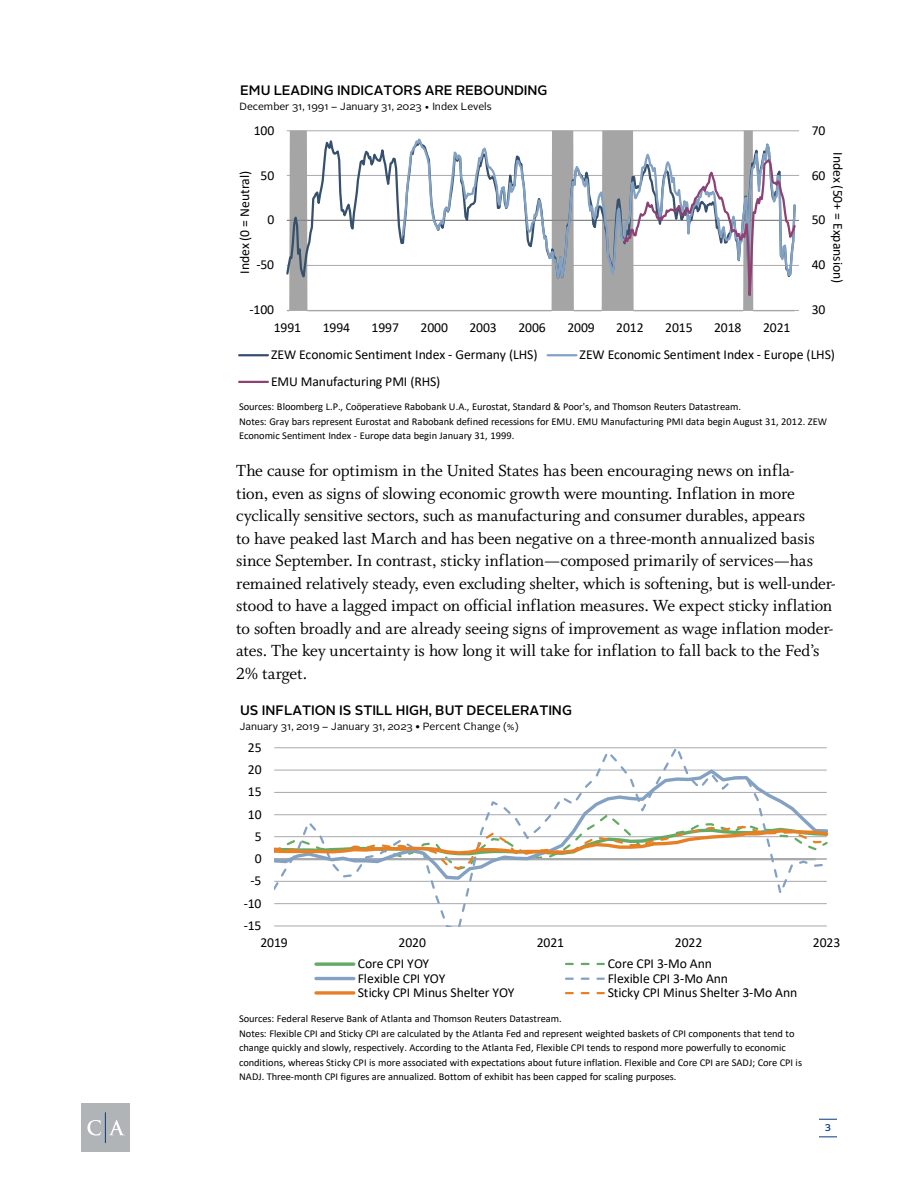
<style>
.page{position:relative;width:918px;height:1188px;background:#fff}
.page>*{position:absolute;margin:0;border:0;box-sizing:border-box;transform-origin:0 0}
.t1{font:18px/22.5px "Whitman";letter-spacing:-.01em;color:#000}
.t2{font:13.65px "Calibri";letter-spacing:-.005em;color:#000}
.t3{font:500 13.65px "Alright Sans";color:#000}
.t4{font:10.5px/14.5px "Calibri";letter-spacing:-.01em;color:#000}
.t5{font:10.5px "Alright Sans";letter-spacing:-.005em;color:#000}
.t6{font:500 9.75px "Alright Sans";color:#083981}
.s1{font-family:"Calibri"}
</style>
<div class="page">
<hr style="left:287px;top:310px;width:512px;height:1px;background:#a7a9ac">
<hr style="left:287px;top:265px;width:512px;height:1px;background:#a7a9ac">
<hr style="left:287px;top:175px;width:512px;height:1px;background:#a7a9ac">
<hr style="left:287px;top:131px;width:512px;height:1px;background:#a7a9ac">
<hr style="left:287px;top:220px;width:512px;height:1px;background:#868686">
<svg style="left:287px;top:131px;width:510px;height:179px"></svg>
<svg style="left:400px;top:134px;width:397px;height:223px"></svg>
<svg style="left:622px;top:156px;width:175px;height:194px"></svg>
<hr style="left:239px;top:354px;width:29px;height:2px;background:#36506d">
<hr style="left:548px;top:354px;width:28px;height:2px;background:#83a1c2">
<hr style="left:239px;top:381px;width:29px;height:2px;background:#8e4175">
<svg style="left:274px;top:747px;width:553px;height:180px"></svg>
<svg style="left:274px;top:812px;width:554px;height:59px"></svg>
<svg style="left:316px;top:962px;width:38px;height:4px"></svg>
<svg style="left:566px;top:963px;width:38px;height:2px"></svg>
<hr style="left:316px;top:977px;width:38px;height:3px;background:#83a1c2">
<svg style="left:566px;top:978px;width:38px;height:2px"></svg>
<svg style="left:316px;top:991px;width:38px;height:4px"></svg>
<svg style="left:566px;top:992px;width:38px;height:2px"></svg>
<div style="left:81px;top:1103px;width:49px;height:49px;background:#b1b4b6"></div>
<svg style="left:87px;top:1120px;width:14px;height:16px"></svg>
<svg style="left:109px;top:1120px;width:15px;height:15px"></svg>
<hr style="left:105px;top:1112px;width:1px;height:31px;background:#083981">
<svg style="left:819px;top:1119px;width:18px;height:1px"></svg>
<svg style="left:819px;top:1137px;width:18px;height:1px"></svg>
<h2 class="t3" style="left:240px;top:81px;width:309px">EMU LEADING INDICATORS ARE REBOUNDING</h2>
<p class="t5" style="left:239px;top:100px;width:254px">December 31, 1991 – January 31, 2023 • Index Levels</p>
<h2 class="t2" style="left:254px;top:121px;width:22px">100</h2>
<h2 class="t2" style="left:812px;top:121px;width:15px">70</h2>
<h2 class="t2" style="left:261px;top:166px;width:15px">50</h2>
<h2 class="t2" style="left:235px;top:274px;width:105px;rotate:-90deg">Index (0 = Neutral)</h2>
<h2 class="t2" style="left:267px;top:210px;width:8px">0</h2>
<h2 class="t2" style="left:256px;top:255px;width:19px">-50</h2>
<h2 class="t2" style="left:848px;top:152px;width:133px;rotate:90deg">Index (50+ = Expansion)</h2>
<h2 class="t2" style="left:812px;top:166px;width:15px">60</h2>
<h2 class="t2" style="left:812px;top:210px;width:15px">50</h2>
<h2 class="t2" style="left:812px;top:255px;width:15px">40</h2>
<h2 class="t2" style="left:250px;top:300px;width:26px">-100</h2>
<h2 class="t2" style="left:812px;top:300px;width:15px">30</h2>
<h2 class="t2" style="left:274px;top:318px;width:29px">1991</h2>
<h2 class="t2" style="left:323px;top:318px;width:29px">1994</h2>
<h2 class="t2" style="left:372px;top:318px;width:29px">1997</h2>
<h2 class="t2" style="left:421px;top:318px;width:29px">2000</h2>
<h2 class="t2" style="left:469px;top:318px;width:29px">2003</h2>
<h2 class="t2" style="left:518px;top:318px;width:29px">2006</h2>
<h2 class="t2" style="left:567px;top:318px;width:29px">2009</h2>
<h2 class="t2" style="left:616px;top:318px;width:29px">2012</h2>
<h2 class="t2" style="left:665px;top:318px;width:29px">2015</h2>
<h2 class="t2" style="left:714px;top:318px;width:29px">2018</h2>
<h2 class="t2" style="left:763px;top:318px;width:29px">2021</h2>
<h2 class="t2" style="left:271px;top:345px;width:268px">ZEW Economic Sentiment Index - Germany (LHS)</h2>
<h2 class="t2" style="left:580px;top:345px;width:257px">ZEW Economic Sentiment Index - Europe (LHS)</h2>
<h2 class="t2" style="left:271px;top:372px;width:171px">EMU Manufacturing PMI (RHS)</h2>
<p class="t4" style="left:239px;top:399px;width:590px">Sources: Bloomberg L.P., Coöperatieve Rabobank U.A., Eurostat, Standard &amp; Poor's, and Thomson Reuters Datastream.<br>Notes: Gray bars represent Eurostat and Rabobank defined recessions for EMU. EMU Manufacturing PMI data begin August 31, 2012. ZEW<br>Economic Sentiment Index - Europe data begin January 31, 1999.</p>
<p class="t1" style="left:236px;top:460px;width:601px">The cause for optimism in the United States has been encouraging news on infla-<br>tion, even as signs of slowing economic growth were mounting. Inflation in more cyclically sensitive sectors, such as manufacturing and consumer durables, appears<br>to have peaked last March and has been negative on a three-month annualized basis since September. In contrast, sticky inflation—composed primarily of services—has remained relatively steady, even excluding shelter, which is softening, but is well-under&shy;stood to have a lagged impact on official inflation measures. We expect sticky inflation to soften broadly and are already seeing signs of improvement as wage inflation moder&shy;ates. The key uncertainty is how long it will take for inflation to fall back to the Fed’s 2% target.</p>
<h2 class="t3" style="left:240px;top:701px;width:333px">US INFLATION IS STILL HIGH, BUT DECELERATING</h2>
<p class="t5" style="left:239px;top:719px;width:281px">January 31, 2019 – January 31, 2023 <span class="s1">•</span> Percent Change (%)</p>
<h2 class="t2" style="left:248px;top:738px;width:15px">25</h2>
<h2 class="t2" style="left:248px;top:760px;width:15px">20</h2>
<h2 class="t2" style="left:248px;top:782px;width:15px">15</h2>
<h2 class="t2" style="left:248px;top:805px;width:15px">10</h2>
<h2 class="t2" style="left:255px;top:827px;width:8px">5</h2>
<h2 class="t2" style="left:255px;top:849px;width:8px">0</h2>
<h2 class="t2" style="left:251px;top:871px;width:12px">-5</h2>
<h2 class="t2" style="left:244px;top:894px;width:19px">-10</h2>
<h2 class="t2" style="left:244px;top:916px;width:19px">-15</h2>
<h2 class="t2" style="left:260px;top:933px;width:29px">2019</h2>
<h2 class="t2" style="left:399px;top:933px;width:29px">2020</h2>
<h2 class="t2" style="left:537px;top:933px;width:29px">2021</h2>
<h2 class="t2" style="left:675px;top:933px;width:29px">2022</h2>
<h2 class="t2" style="left:813px;top:933px;width:29px">2023</h2>
<h2 class="t2" style="left:358px;top:954px;width:73px">Core CPI YOY</h2>
<h2 class="t2" style="left:608px;top:954px;width:106px">Core CPI 3-Mo Ann</h2>
<h2 class="t2" style="left:358px;top:969px;width:89px">Flexible CPI YOY</h2>
<h2 class="t2" style="left:608px;top:969px;width:122px">Flexible CPI 3-Mo Ann</h2>
<h2 class="t2" style="left:358px;top:983px;width:158px">Sticky CPI Minus Shelter YOY</h2>
<h2 class="t2" style="left:608px;top:983px;width:191px">Sticky CPI Minus Shelter 3-Mo Ann</h2>
<p class="t4" style="left:239px;top:1011px;width:565px">Sources: Federal Reserve Bank of Atlanta and Thomson Reuters Datastream.<br>Notes: Flexible CPI and Sticky CPI are calculated by the Atlanta Fed and represent weighted baskets of CPI components that tend to change quickly and slowly, respectively. According to the Atlanta Fed, Flexible CPI tends to respond more powerfully to economic conditions, whereas Sticky CPI is more associated with expectations about future inflation. Flexible and Core CPI are SADJ; Core CPI is NADJ. Three-month CPI figures are annualized. Bottom of exhibit has been capped for scaling purposes.</p>
<p class="t6" style="left:825px;top:1121px;width:8px">3</p>
</div>
